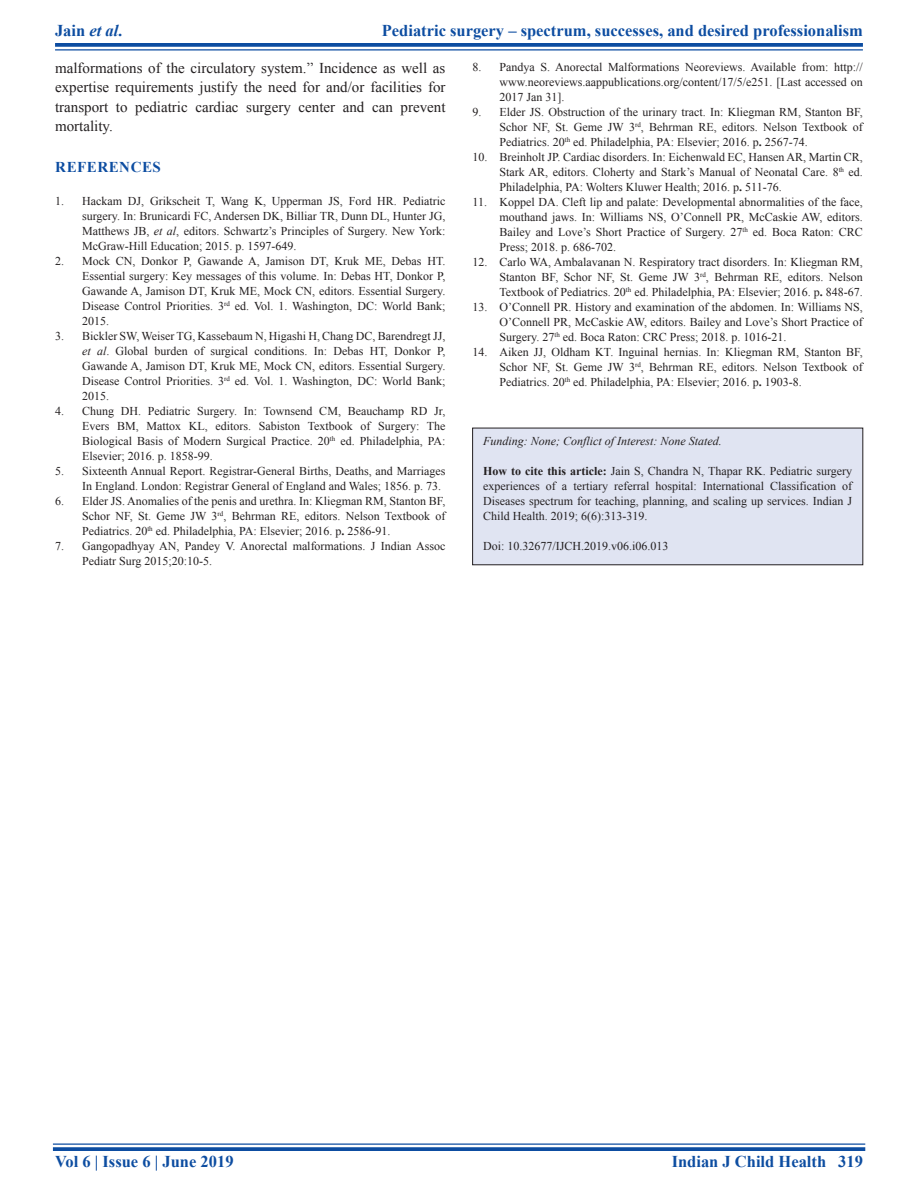
<style>
.page{position:relative;width:918px;height:1188px;background:#fff}
.page>*{position:absolute;margin:0;border:0;box-sizing:border-box;transform-origin:0 0}
.t1{font:700 16.5px "Times New Roman";color:#0d4da1}
.TXFL{font:15px/19.5px "Times New Roman";color:#231f20;text-align:justify}
.t2{font:700 15px "Times New Roman";letter-spacing:.035em;color:#0d4da1}
.REF{font:12px/15px "Times New Roman";color:#231f20;text-align:justify}
.SRC{font:12px/15px "Times New Roman";color:#231f20;text-align:justify}
.SRC-2{font:italic 12px "Times New Roman";color:#231f20}
.s1{font-style:italic}
.s2{font-weight:700}
</style>
<div class="page">
<svg style="left:55px;top:43px;width:808px;height:4px;background:#1b57a6"></svg>
<hr style="left:55px;top:49px;width:808px;height:2px;background:#0d4da1">
<hr style="left:53px;top:1143px;width:812px;height:2px;background:#0d4da1">
<svg style="left:53px;top:1147px;width:812px;height:4px;background:#1b57a6"></svg>
<div style="left:473px;top:428px;width:390px;height:137px;background:#e0e4f2"></div>
<h1 class="t1" style="left:55px;top:18px;width:69px">Jain <span class="s1">et al</span>.</h1>
<h1 class="t1" style="left:382px;top:18px;width:483px">Pediatric surgery – spectrum, successes, and desired professionalism</h1>
<p class="TXFL" style="left:55px;top:58px;width:392px">malformations of the circulatory system.” Incidence as well as expertise requirements justify the need for and/or facilities for transport to pediatric cardiac surgery center and can prevent mortality.</p>
<h1 class="t2" style="left:55px;top:156px;width:107px">REFERENCES</h1>
<p class="REF" style="left:82px;top:193px;width:365px;text-indent:-27px">1. Hackam DJ, Grikscheit T, Wang K, Upperman JS, Ford HR. Pediatric surgery. In: Brunicardi FC, Andersen DK, Billiar TR, Dunn DL, Hunter JG, Matthews JB, <span class="s1">et al</span>, editors. Schwartz’s Principles of Surgery. New York:<br>McGraw-Hill Education; 2015. p. 1597-649.</p>
<p class="REF" style="left:82px;top:253px;width:365px;text-indent:-27px">2. Mock CN, Donkor P, Gawande A, Jamison DT, Kruk ME, Debas HT.<br>Essential surgery: Key messages of this volume. In: Debas HT, Donkor P, Gawande A, Jamison DT, Kruk ME, Mock CN, editors. Essential Surgery.<br>Disease Control Priorities. 3<sup>rd</sup> ed. Vol. 1. Washington, DC: World Bank; 2015.</p>
<p class="REF" style="left:82px;top:328px;width:365px;text-indent:-27px">3. Bickler SW, Weiser TG, Kassebaum N, Higashi H, Chang DC, Barendregt JJ, <span class="s1">et al</span>. Global burden of surgical conditions. In: Debas HT, Donkor P, Gawande A, Jamison DT, Kruk ME, Mock CN, editors. Essential Surgery.<br>Disease Control Priorities. 3<sup>rd</sup> ed. Vol. 1. Washington, DC: World Bank; 2015.</p>
<p class="REF" style="left:82px;top:403px;width:365px;text-indent:-27px">4. Chung DH. Pediatric Surgery. In: Townsend CM, Beauchamp RD Jr, Evers BM, Mattox KL, editors. Sabiston Textbook of Surgery: The Biological Basis of Modern Surgical Practice. 20<sup>th</sup> ed. Philadelphia, PA:<br>Elsevier; 2016. p. 1858-99.</p>
<p class="REF" style="left:82px;top:463px;width:365px;text-indent:-27px">5. Sixteenth Annual Report. Registrar-General Births, Deaths, and Marriages<br>In England. London: Registrar General of England and Wales; 1856. p. 73.</p>
<p class="REF" style="left:82px;top:493px;width:365px;text-indent:-27px">6. Elder JS. Anomalies of the penis and urethra. In: Kliegman RM, Stanton BF, Schor NF, St. Geme JW 3<sup>rd</sup>, Behrman RE, editors. Nelson Textbook of Pediatrics. 20<sup>th</sup> ed. Philadelphia, PA: Elsevier; 2016. p<span class="s2">.</span> 2586-91.</p>
<p class="REF" style="left:82px;top:538px;width:365px;text-indent:-27px">7. Gangopadhyay AN, Pandey V. Anorectal malformations. J Indian Assoc<br>Pediatr Surg 2015;20:10-5.</p>
<p class="REF" style="left:500px;top:59px;width:365px;text-indent:-27px">8. Pandya S. Anorectal Malformations Neoreviews. Available from: http:// www.neoreviews.aappublications.org/content/17/5/e251. [Last accessed on 2017 Jan 31].</p>
<p class="REF" style="left:500px;top:104px;width:365px;text-indent:-27px">9. Elder JS. Obstruction of the urinary tract. In: Kliegman RM, Stanton BF, Schor NF, St. Geme JW 3<sup>rd</sup>, Behrman RE, editors. Nelson Textbook of Pediatrics. 20<sup>th</sup> ed. Philadelphia, PA: Elsevier; 2016. p<span class="s2">.</span> 2567-74.</p>
<p class="REF" style="left:500px;top:149px;width:365px;text-indent:-27px">10. Breinholt JP. Cardiac disorders. In: Eichenwald EC, Hansen AR, Martin CR, Stark AR, editors. Cloherty and Stark’s Manual of Neonatal Care. 8<sup>th</sup> ed.<br>Philadelphia, PA: Wolters Kluwer Health; 2016. p<span class="s2">.</span> 511-76.</p>
<p class="REF" style="left:500px;top:194px;width:365px;text-indent:-27px">11. Koppel DA. Cleft lip and palate: Developmental abnormalities of the face, mouthand jaws. In: Williams NS, O’Connell PR, McCaskie AW, editors.<br>Bailey and Love’s Short Practice of Surgery. 27<sup>th</sup> ed. Boca Raton: CRC Press; 2018. p. 686-702.</p>
<p class="REF" style="left:500px;top:254px;width:365px;text-indent:-27px">12. Carlo WA, Ambalavanan N. Respiratory tract disorders. In: Kliegman RM, Stanton BF, Schor NF, St. Geme JW 3<sup>rd</sup>, Behrman RE, editors. Nelson Textbook of Pediatrics. 20<sup>th</sup> ed. Philadelphia, PA: Elsevier; 2016. p<span class="s2">.</span> 848-67.</p>
<p class="REF" style="left:500px;top:299px;width:365px;text-indent:-27px">13. O’Connell PR. History and examination of the abdomen. In: Williams NS, O’Connell PR, McCaskie AW, editors. Bailey and Love’s Short Practice of Surgery. 27<sup>th</sup> ed. Boca Raton: CRC Press; 2018. p. 1016-21.</p>
<p class="REF" style="left:500px;top:344px;width:365px;text-indent:-27px">14. Aiken JJ, Oldham KT. Inguinal hernias. In: Kliegman RM, Stanton BF, Schor NF, St. Geme JW 3<sup>rd</sup>, Behrman RE, editors. Nelson Textbook of Pediatrics. 20<sup>th</sup> ed. Philadelphia, PA: Elsevier; 2016. p<span class="s2">.</span> 1903-8.</p>
<p class="SRC-2" style="left:483px;top:432px;width:240px">Funding: None; Conflict of Interest: None Stated.</p>
<p class="SRC" style="left:483px;top:463px;width:371px"><span class="s2">How to cite this article:</span> Jain S, Chandra N, Thapar RK. Pediatric surgery experiences of a tertiary referral hospital: International Classification of Diseases spectrum for teaching, planning, and scaling up services. Indian J Child Health. 2019; 6(6):313-319.</p>
<p class="SRC" style="left:483px;top:538px;width:187px">Doi: 10.32677/IJCH.2019.v06.i06.013</p>
<h1 class="t1" style="left:55px;top:1150px;width:180px">Vol 6 | Issue 6 | June 2019</h1>
<h1 class="t1" style="left:672px;top:1150px;width:193px">Indian J Child Health 319</h1>
</div>
